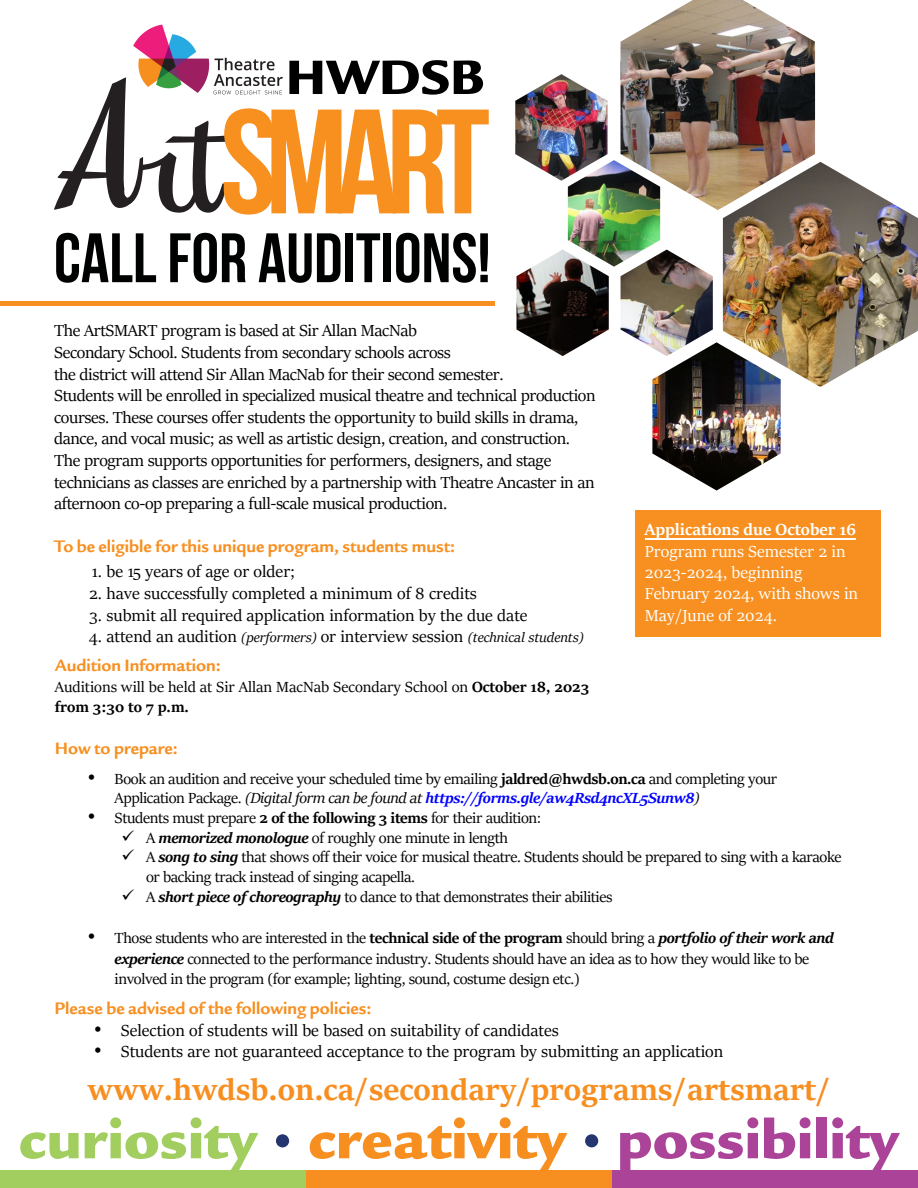
<style>
.page{position:relative;width:918px;height:1188px;background:#fff}
.page>*{position:absolute;margin:0;border:0;box-sizing:border-box;transform-origin:0 0}
.t1{font:700 69.75px "Bebas Neue";color:#000101}
.t2{font:700 33px "Sitka Heading";color:#f78e20}
.t3{font:18px/21.6px "Sitka Display";letter-spacing:-.02em;color:#000101}
.t4{font:18px "Sitka Display";color:#000101}
.t5{font:700 18px "Legacy San ITC";color:#f79022}
.t6{font:18px/21.5px "Sitka Display";color:#fff}
.t7{font:700 18px "Sitka Display";color:#fff}
.t8{font:16.5px/19.5px "Sitka Display";letter-spacing:-.02em;color:#000101}
.t9{font:16.5px/19.8px "Sitka Display";color:#000101}
.s1{font-style:italic;font-size:15px}
.s2{font-weight:700}
.s3{font-style:italic}
.s4{font-weight:700;font-style:italic;color:#00f}
.s5{font-weight:700;font-style:italic}
</style>
<div class="page">
<div style="left:635px;top:510px;width:245px;height:127px;background:#f79020"></div>
<img style="left:621px;top:250px;width:92px;height:98px">
<img style="left:568px;top:160px;width:92px;height:107px">
<img style="left:516px;top:250px;width:93px;height:106px">
<img style="left:515px;top:74px;width:93px;height:107px">
<img style="left:621px;top:0;width:194px;height:210px">
<img style="left:652px;top:342px;width:129px;height:149px">
<img style="left:723px;top:162px;width:195px;height:225px">
<div style="left:0;top:1171px;width:306px;height:17px;background:#a1ce5e"></div>
<div style="left:306px;top:1171px;width:306px;height:17px;background:#f78e20"></div>
<div style="left:612px;top:1171px;width:306px;height:17px;background:#ab4399"></div>
<svg style="left:20px;top:1132px;width:59px;height:27px"></svg>
<svg style="left:85px;top:1117px;width:173px;height:54px"></svg>
<div style="left:276px;top:1134px;width:13px;height:13px;background:#24356f;border-radius:50%"></div>
<svg style="left:310px;top:1117px;width:257px;height:54px"></svg>
<div style="left:585px;top:1134px;width:13px;height:13px;background:#24356f;border-radius:50%"></div>
<svg style="left:620px;top:1117px;width:138px;height:54px"></svg>
<svg style="left:764px;top:1117px;width:47px;height:42px"></svg>
<div style="left:816px;top:1118px;width:10px;height:40px;background:#ab4399"></div>
<svg style="left:832px;top:1117px;width:68px;height:54px"></svg>
<div style="left:0;top:301px;width:495px;height:5px;background:#f79020"></div>
<hr style="left:645px;top:539px;width:211px;height:1px;background:#fff">
<svg style="left:54px;top:60px;width:435px;height:155px"></svg>
<img style="left:128px;top:24px;width:158px;height:76px">
<h1 class="t1" style="left:54px;top:220px;width:438px">CALL FOR AUDITIONS!</h1>
<p class="t3" style="left:54px;top:319px;width:543px">The ArtSMART program is based at Sir Allan MacNab<br>Secondary School. Students from secondary schools across<br>the district will attend Sir Allan MacNab for their second semester.<br>Students will be enrolled in specialized musical theatre and technical production courses. These courses offer students the opportunity to build skills in drama, dance, and vocal music; as well as artistic design, creation, and construction.<br>The program supports opportunities for performers, designers, and stage technicians as classes are enriched by a partnership with Theatre Ancaster in an afternoon co-op preparing a full-scale musical production.</p>
<p class="t5" style="left:54px;top:536px;width:402px">To be eligible for this unique program, students must:</p>
<p class="t4" style="left:91px;top:559px;width:205px">1. be 15 years of age or older;</p>
<p class="t4" style="left:89px;top:581px;width:389px">2. have successfully completed a minimum of 8 credits</p>
<p class="t4" style="left:89px;top:602px;width:440px">3. submit all required application information by the due date</p>
<p class="t4" style="left:89px;top:624px;width:497px">4. attend an audition <span class="s1">(performers)</span> or interview session <span class="s1">(technical students)</span></p>
<p class="t5" style="left:55px;top:655px;width:168px">Audition Information:</p>
<p class="t9" style="left:55px;top:676px;width:536px">Auditions will be held at Sir Allan MacNab Secondary School on <span class="s2">October 18, 2023 from 3:30 to 7 p.m.</span></p>
<p class="t5" style="left:55px;top:738px;width:125px">How to prepare:</p>
<p class="t8" style="left:115px;top:768px;width:664px;text-indent:-27px">• Book an audition and receive your scheduled time by emailing <span class="s2">jaldred@hwdsb.on.ca</span> and completing your<br>Application Package. <span class="s3">(Digital form can be found at</span> <span class="s4">https://forms.gle/aw4Rsd4ncXL5Sunw8</span><span class="s3">)</span></p>
<p class="t8" style="left:88px;top:807px;width:455px">• Students must prepare <span class="s2">2 of the following 3 items</span> for their audition:</p>
<p class="t8" style="left:121px;top:827px;width:388px">✓ A <span class="s5">memorized monologue</span> of roughly one minute in length</p>
<p class="t8" style="left:146px;top:847px;width:697px;text-indent:-25px">✓ A <span class="s5">song to sing</span> that shows off their voice for musical theatre. Students should be prepared to sing with a karaoke or backing track instead of singing acapella.</p>
<p class="t8" style="left:121px;top:886px;width:493px">✓ A <span class="s5">short piece of choreography</span> to dance to that demonstrates their abilities</p>
<p class="t8" style="left:115px;top:927px;width:721px;line-height:20.2px;text-indent:-27px">• Those students who are interested in the <span class="s2">technical side of the program</span> should bring a <span class="s5">portfolio of their work and experience</span> connected to the performance industry. Students should have an idea as to how they would like to be involved in the program (for example; lighting, sound, costume design etc.)</p>
<p class="t5" style="left:55px;top:998px;width:318px">Please be advised of the following policies:</p>
<p class="t4" style="left:94px;top:1017px;width:466px">• Selection of students will be based on suitability of candidates</p>
<p class="t4" style="left:94px;top:1039px;width:631px">• Students are not guaranteed acceptance to the program by submitting an application</p>
<h2 class="t2" style="left:88px;top:1065px;width:744px">www.hwdsb.on.ca/secondary/programs/artsmart/</h2>
<p class="t7" style="left:645px;top:516px;width:213px">Applications due October 16</p>
<p class="t6" style="left:645px;top:539px;width:215px">Program runs Semester 2 in<br>2023-2024, beginning<br>February 2024, with shows in<br>May/June of 2024.</p>
</div>
